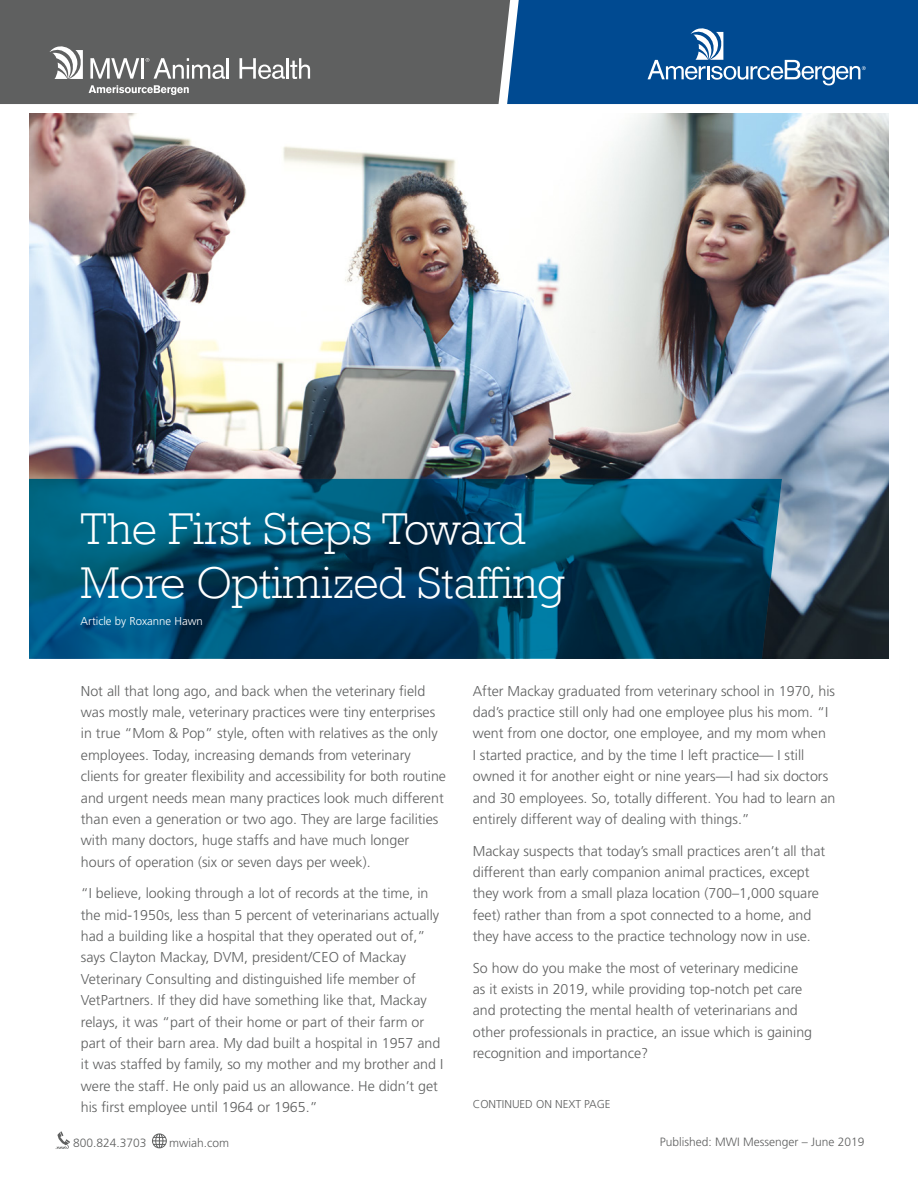
<style>
.page{position:relative;width:918px;height:1188px;background:#fff}
.page>*{position:absolute;margin:0;border:0;box-sizing:border-box;transform-origin:0 0}
.t1{font:300 45.6px/54.2px "Rockwell";color:#fff}
.t2{font:300 14.25px/21.3px "Frutiger";color:#5f6060}
.t3{font:300 12px "Frutiger";color:#5f6060}
.t4{font:300 11.4px "Frutiger";color:#fff}
.t5{font:300 11.4px "Frutiger";color:#818383}
.t6{font:300 11.4px "Frutiger";color:#5f6060}
.s1{font-family:"Rockwell";font-weight:400;font-size:17.1px}
</style>
<div class="page">
<img style="left:29px;top:113px;width:860px;height:546px">
<svg style="left:29px;top:479px;width:753px;height:180px;background:#004c6c"></svg>
<svg style="left:56px;top:1131px;width:14px;height:18px"></svg>
<svg style="left:152px;top:1133px;width:15px;height:15px"></svg>
<div style="left:0;top:0;width:507px;height:104px;background:#5f6060"></div>
<svg style="left:50px;top:46px;width:33px;height:33px"></svg>
<svg style="left:89px;top:85px;width:100px;height:10px"></svg>
<svg style="left:90px;top:58px;width:49px;height:21px"></svg>
<hr style="left:141px;top:58px;width:3px;height:21px;background:#fff">
<svg style="left:146px;top:58px;width:79px;height:21px"></svg>
<hr style="left:227px;top:58px;width:2px;height:21px;background:#fff">
<svg style="left:240px;top:58px;width:70px;height:21px"></svg>
<svg style="left:507px;top:0;width:411px;height:104px;background:#0f5497"></svg>
<h1 class="t1" style="left:81px;top:500px;width:485px">The First Steps Toward<br>More Optimized Staffing</h1>
<p class="t4" style="left:81px;top:615px;width:124px">Article by Roxanne Hawn</p>
<p class="t2" style="left:81px;top:680px;width:367px">Not all that long ago, and back when the veterinary field was mostly male, veterinary practices were tiny enterprises in true “Mom &amp; Pop” style, often with relatives as the only employees. Today, increasing demands from veterinary clients for greater flexibility and accessibility for both routine and urgent needs mean many practices look much different than even a generation or two ago. They are large facilities with many doctors, huge staffs and have much longer hours of operation (six or seven days per week).</p>
<p class="t2" style="left:81px;top:883px;width:364px">“I believe, looking through a lot of records at the time, in the mid-1950s, less than 5 percent of veterinarians actually had a building like a hospital that they operated out of,” says Clayton Mackay, DVM, president/CEO of Mackay Veterinary Consulting and distinguished life member of VetPartners. If they did have something like that, Mackay relays, it was “part of their home or part of their farm or part of their barn area. My dad built a hospital in 1957 and it was staffed by family, so my mother and my brother and I were the staff. He only paid us an allowance. He didn’t get his first employee until 1964 or 1965.”</p>
<p class="t2" style="left:473px;top:680px;width:364px">After Mackay graduated from veterinary school in 1970, his dad’s practice still only had one employee plus his mom. “I went from one doctor, one employee, and my mom when<br>I started practice, and by the time I left practice— I still owned it for another eight or nine years—I had six doctors and 30 employees. So, totally different. You had to learn an entirely different way of dealing with things.”</p>
<p class="t2" style="left:473px;top:840px;width:354px">Mackay suspects that today’s small practices aren’t all that different than early companion animal practices, except they work from a small plaza location (700–1,000 square feet) rather than from a spot connected to a home, and they have access to the practice technology now in use.</p>
<p class="t2" style="left:473px;top:957px;width:341px">So how do you make the most of veterinary medicine as it exists in 2019, while providing top-notch pet care and protecting the mental health of veterinarians and other professionals in practice, an issue which is gaining recognition and importance?</p>
<p class="t6" style="left:473px;top:1098px;width:139px">CONTINUED ON NEXT PAGE</p>
<p class="t5" style="left:711px;top:1137px;width:144px">Messenger | June 2019 <span class="s1">15</span></p>
<p class="t3" style="left:73px;top:1136px;width:75px">800.824.3703</p>
<p class="t3" style="left:169px;top:1136px;width:61px">mwiah.com</p>
<p class="t3" style="left:660px;top:1135px;width:206px">Published: MWI Messenger – June 2019</p>
</div>
